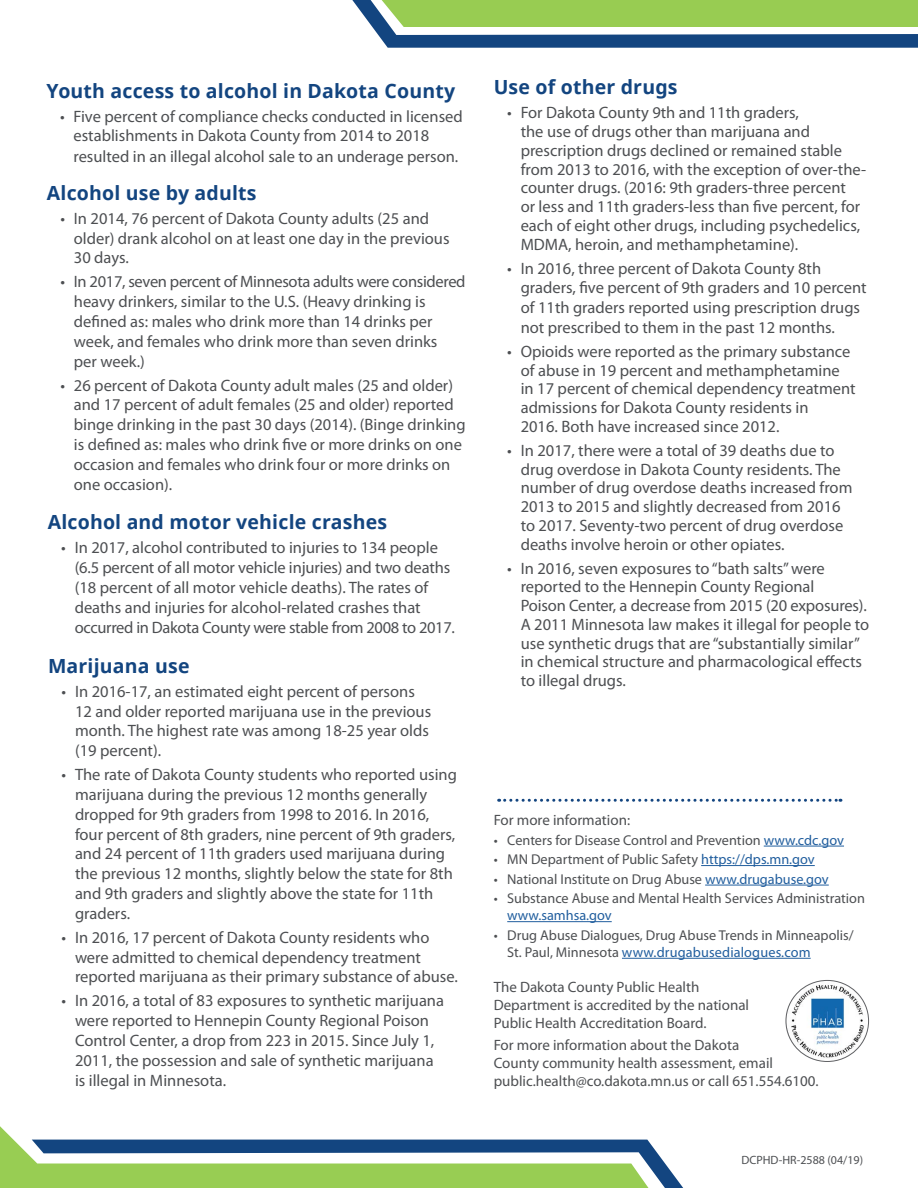
<style>
.page{position:relative;width:918px;height:1188px;background:#fff}
.page>*{position:absolute;margin:0;border:0;box-sizing:border-box;transform-origin:0 0}
.t1{font:700 19.5px "Noto Sans";letter-spacing:.01em;color:#134580}
.t2{font:16.5px/19.8px "Myriad Pro";color:#4d4f52}
.t3{font:15px/18px "Myriad Pro";color:#4d4f52}
.t4{font:14.25px/17.1px "Myriad Pro";color:#4d4f52}
.t5{font:12px "Myriad Pro";color:#4d4f52}
.s1{color:#215e9e}
</style>
<div class="page">
<hr style="left:764px;top:846px;width:80px;height:1px;background:#215e9e">
<hr style="left:701px;top:865px;width:114px;height:1px;background:#215e9e">
<hr style="left:705px;top:885px;width:124px;height:1px;background:#215e9e">
<hr style="left:507px;top:921px;width:105px;height:1px;background:#215e9e">
<hr style="left:622px;top:958px;width:189px;height:1px;background:#215e9e">
<svg style="left:499px;top:799px;width:342px;height:3px"></svg>
<img style="left:786px;top:980px;width:83px;height:81px">
<div style="left:786px;top:980px;width:83px;height:82px;border:1px solid #606164;border-radius:50%"></div>
<svg style="left:0;top:1126px;width:683px;height:62px"></svg>
<svg style="left:352px;top:0;width:566px;height:48px"></svg>
<p class="t1" style="left:46px;top:77px;width:410px">Youth access to alcohol in Dakota County</p>
<p class="t2" style="left:74px;top:106px;width:391px;text-indent:-14px">• Five percent of compliance checks conducted in licensed establishments in Dakota County from 2014 to 2018 resulted in an illegal alcohol sale to an underage person.</p>
<p class="t1" style="left:47px;top:179px;width:211px">Alcohol use by adults</p>
<p class="t2" style="left:74px;top:208px;width:377px;text-indent:-14px">• In 2014, 76 percent of Dakota County adults (25 and older) drank alcohol on at least one day in the previous<br>30 days.</p>
<p class="t2" style="left:74px;top:272px;width:393px;text-indent:-14px">• In 2017, seven percent of Minnesota adults were considered heavy drinkers, similar to the U.S. (Heavy drinking is defined as: males who drink more than 14 drinks per week, and females who drink more than seven drinks<br>per week.)</p>
<p class="t2" style="left:74px;top:375px;width:393px;text-indent:-14px">• 26 percent of Dakota County adult males (25 and older) and 17 percent of adult females (25 and older) reported binge drinking in the past 30 days (2014). (Binge drinking is defined as: males who drink five or more drinks on one occasion and females who drink four or more drinks on one occasion).</p>
<p class="t1" style="left:48px;top:509px;width:341px">Alcohol and motor vehicle crashes</p>
<p class="t2" style="left:75px;top:538px;width:382px;text-indent:-14px">• In 2017, alcohol contributed to injuries to 134 people (6.5 percent of all motor vehicle injuries) and two deaths (18 percent of all motor vehicle deaths). The rates of deaths and injuries for alcohol-related crashes that occurred in Dakota County were stable from 2008 to 2017.</p>
<p class="t1" style="left:48px;top:652px;width:143px">Marijuana use</p>
<p class="t2" style="left:75px;top:681px;width:358px;text-indent:-14px">• In 2016-17, an estimated eight percent of persons 12 and older reported marijuana use in the previous month. The highest rate was among 18-25 year olds (19 percent).</p>
<p class="t2" style="left:75px;top:765px;width:384px;text-indent:-14px">• The rate of Dakota County students who reported using marijuana during the previous 12 months generally dropped for 9th graders from 1998 to 2016. In 2016, four percent of 8th graders, nine percent of 9th graders, and 24 percent of 11th graders used marijuana during the previous 12 months, slightly below the state for 8th and 9th graders and slightly above the state for 11th graders.</p>
<p class="t2" style="left:75px;top:927px;width:384px;text-indent:-14px">• In 2016, 17 percent of Dakota County residents who were admitted to chemical dependency treatment reported marijuana as their primary substance of abuse.</p>
<p class="t2" style="left:75px;top:991px;width:371px;text-indent:-14px">• In 2016, a total of 83 exposures to synthetic marijuana were reported to Hennepin County Regional Poison Control Center, a drop from 223 in 2015. Since July 1, 2011, the possession and sale of synthetic marijuana is illegal in Minnesota.</p>
<p class="t1" style="left:494px;top:73px;width:185px">Use of other drugs</p>
<p class="t2" style="left:521px;top:103px;width:347px;line-height:18.8px;text-indent:-13px">• For Dakota County 9th and 11th graders,<br>the use of drugs other than marijuana and prescription drugs declined or remained stable from 2013 to 2016, with the exception of over-the&shy;counter drugs. (2016: 9th graders-three percent<br>or less and 11th graders-less than five percent, for each of eight other drugs, including psychedelics, MDMA, heroin, and methamphetamine).</p>
<p class="t2" style="left:521px;top:258px;width:347px;text-indent:-14px">• In 2016, three percent of Dakota County 8th graders, five percent of 9th graders and 10 percent of 11th graders reported using prescription drugs not prescribed to them in the past 12 months.</p>
<p class="t2" style="left:521px;top:342px;width:336px;line-height:18.8px;text-indent:-14px">• Opioids were reported as the primary substance of abuse in 19 percent and methamphetamine in 17 percent of chemical dependency treatment admissions for Dakota County residents in<br>2016. Both have increased since 2012.</p>
<p class="t2" style="left:521px;top:441px;width:333px;line-height:18.8px;text-indent:-14px">• In 2017, there were a total of 39 deaths due to drug overdose in Dakota County residents. The number of drug overdose deaths increased from 2013 to 2015 and slightly decreased from 2016 to 2017. Seventy-two percent of drug overdose deaths involve heroin or other opiates.</p>
<p class="t2" style="left:521px;top:559px;width:350px;line-height:18.8px;text-indent:-14px">• In 2016, seven exposures to “bath salts” were reported to the Hennepin County Regional<br>Poison Center, a decrease from 2015 (20 exposures).<br>A 2011 Minnesota law makes it illegal for people to use synthetic drugs that are “substantially similar” in chemical structure and pharmacological effects to illegal drugs.</p>
<p class="t3" style="left:494px;top:811px;width:138px">For more information:</p>
<p class="t4" style="left:494px;top:831px;width:352px">• Centers for Disease Control and Prevention <span class="s1">www.cdc.gov</span></p>
<p class="t4" style="left:494px;top:851px;width:323px">• MN Department of Public Safety <span class="s1">https://dps.mn.gov</span></p>
<p class="t4" style="left:494px;top:870px;width:337px">• National Institute on Drug Abuse <span class="s1">www.drugabuse.gov</span></p>
<p class="t4" style="left:507px;top:890px;width:359px;text-indent:-14px">• Substance Abuse and Mental Health Services Administration <span class="s1">www.samhsa.gov</span></p>
<p class="t4" style="left:507px;top:926px;width:348px;text-indent:-14px">• Drug Abuse Dialogues, Drug Abuse Trends in Minneapolis/<br>St. Paul, Minnesota <span class="s1">www.drugabusedialogues.com</span></p>
<p class="t3" style="left:494px;top:977px;width:257px">The Dakota County Public Health<br>Department is accredited by the national<br>Public Health Accreditation Board.</p>
<p class="t3" style="left:494px;top:1036px;width:327px">For more information about the Dakota<br>County community health assessment, email public.health@co.dakota.mn.us or call 651.554.6100.</p>
<p class="t5" style="left:741px;top:1152px;width:123px">DCPHD-HR-2588 (04/19)</p>
</div>
